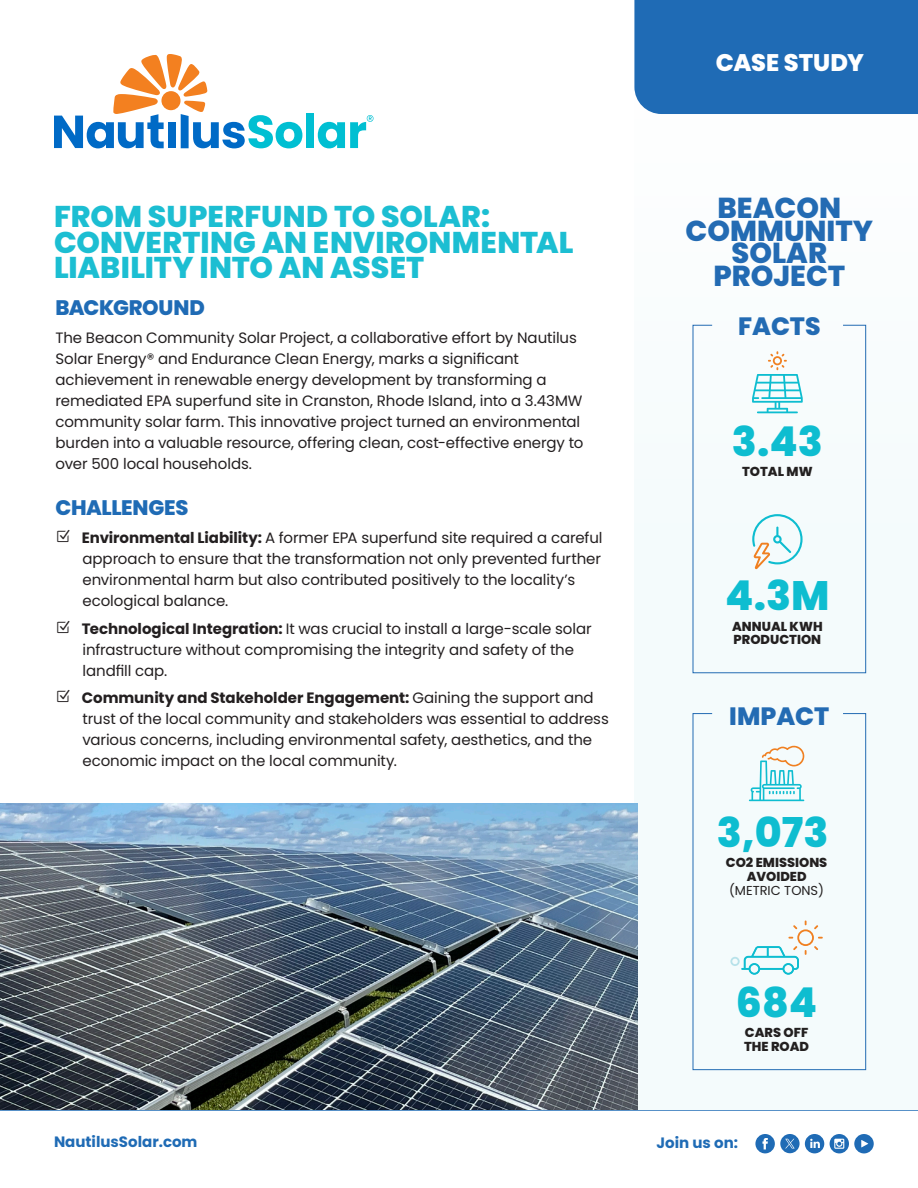
<style>
.page{position:relative;width:918px;height:1188px;background:#fff}
.page>*{position:absolute;margin:0;border:0;box-sizing:border-box;transform-origin:0 0}
.t1{font:800 41.1px "Poppins";color:#0ebdd0}
.t2{font:800 30px/25.3px "Poppins";color:#1cbed2}
.t3{font:800 28.8px/22.6px "Poppins";color:#236bb3;text-align:center}
.t4{font:800 25.05px "Poppins";color:#236bb3}
.t5{font:800 24px "Poppins";letter-spacing:-.005em;color:#fff}
.t6{font:800 21px "Poppins";letter-spacing:-.015em;color:#1f6bb5}
.t7{font:15px/21px "Poppins";letter-spacing:-.005em;color:#231f20}
.t8{font:700 15px "Poppins";color:#1f6bb5}
.t9{font:800 12.9px/13.6px "Poppins";color:#232020}
.s1{font-weight:700}
.s2{font-weight:400}
</style>
<div class="page">
<div style="left:306px;top:114px;width:8px;height:34px;background:#00bfd2"></div>
<svg style="left:54px;top:54px;width:248px;height:94px"></svg>
<svg style="left:318px;top:115px;width:56px;height:33px"></svg>
<hr style="left:0;top:1110px;width:918px;height:1px;background:#1f6bb5">
<svg style="left:755px;top:1134px;width:20px;height:19px"></svg>
<svg style="left:805px;top:1134px;width:19px;height:19px"></svg>
<svg style="left:830px;top:1134px;width:19px;height:19px"></svg>
<svg style="left:780px;top:1134px;width:20px;height:19px"></svg>
<svg style="left:785px;top:1139px;width:10px;height:9px"></svg>
<div style="left:854px;top:1134px;width:20px;height:19px;background:#1f6bb5;border-radius:50%"></div>
<svg style="left:861px;top:1140px;width:7px;height:7px"></svg>
<div style="left:634px;top:78px;width:284px;height:1032px;background:#f4fbfc"></div>
<img style="left:0;top:804px;width:638px;height:306px">
<div style="left:634px;top:0;width:284px;height:114px;background:#1f6bb5"></div>
<svg style="left:693px;top:325px;width:173px;height:348px"></svg>
<svg style="left:693px;top:713px;width:173px;height:357px"></svg>
<svg style="left:752px;top:514px;width:51px;height:55px"></svg>
<svg style="left:730px;top:921px;width:93px;height:54px"></svg>
<svg style="left:749px;top:746px;width:55px;height:55px"></svg>
<svg style="left:752px;top:351px;width:51px;height:62px"></svg>
<p class="t2" style="left:54px;top:204px;width:521px">FROM SUPERFUND TO SOLAR:<br>CONVERTING AN ENVIRONMENTAL<br>LIABILITY INTO AN ASSET</p>
<p class="t6" style="left:55px;top:295px;width:151px">BACKGROUND</p>
<p class="t7" style="left:55px;top:327px;width:529px">The Beacon Community Solar Project, a collaborative effort by Nautilus Solar Energy® and Endurance Clean Energy, marks a significant achievement in renewable energy development by transforming a remediated EPA superfund site in Cranston, Rhode Island, into a 3.43MW community solar farm. This innovative project turned an environmental burden into a valuable resource, offering clean, cost-effective energy to over 500 local households.</p>
<p class="t6" style="left:55px;top:496px;width:135px">CHALLENGES</p>
<p class="t7" style="left:82px;top:527px;width:522px"><span class="s1">Environmental Liability:</span> A former EPA superfund site required a careful approach to ensure that the transformation not only prevented further environmental harm but also contributed positively to the locality’s ecological balance.</p>
<p class="t7" style="left:82px;top:618px;width:511px"><span class="s1">Technological Integration:</span> It was crucial to install a large-scale solar infrastructure without compromising the integrity and safety of the landfill cap.</p>
<p class="t7" style="left:82px;top:688px;width:529px"><span class="s1">Community and Stakeholder Engagement:</span> Gaining the support and trust of the local community and stakeholders was essential to address various concerns, including environmental safety, aesthetics, and the economic impact on the local community.</p>
<p class="t5" style="left:716px;top:49px;width:149px">CASE STUDY</p>
<p class="t3" style="left:686px;top:197px;width:189px">BEACON<br>COMMUNITY<br>SOLAR<br>PROJECT</p>
<p class="t4" style="left:738px;top:311px;width:84px">FACTS</p>
<p class="t1" style="left:732px;top:417px;width:92px">3.43</p>
<p class="t9" style="left:742px;top:465px;width:72px">TOTAL MW</p>
<p class="t1" style="left:725px;top:572px;width:106px">4.3M</p>
<p class="t9" style="left:732px;top:619px;width:92px">ANNUAL KWH<br>PRODUCTION</p>
<p class="t4" style="left:729px;top:702px;width:102px">IMPACT</p>
<p class="t1" style="left:717px;top:809px;width:113px">3,073</p>
<p class="t9" style="left:726px;top:856px;width:103px;text-align:center">CO2 EMISSIONS<br>AVOIDED <span class="s2">(METRIC TONS)</span></p>
<p class="t1" style="left:736px;top:978px;width:83px">684</p>
<p class="t9" style="left:744px;top:1026px;width:67px">CARS OFF<br>THE ROAD</p>
<p class="t8" style="left:54px;top:1133px;width:145px">NautilusSolar.com</p>
<p class="t8" style="left:657px;top:1134px;width:83px">Join us on:</p>
</div>
